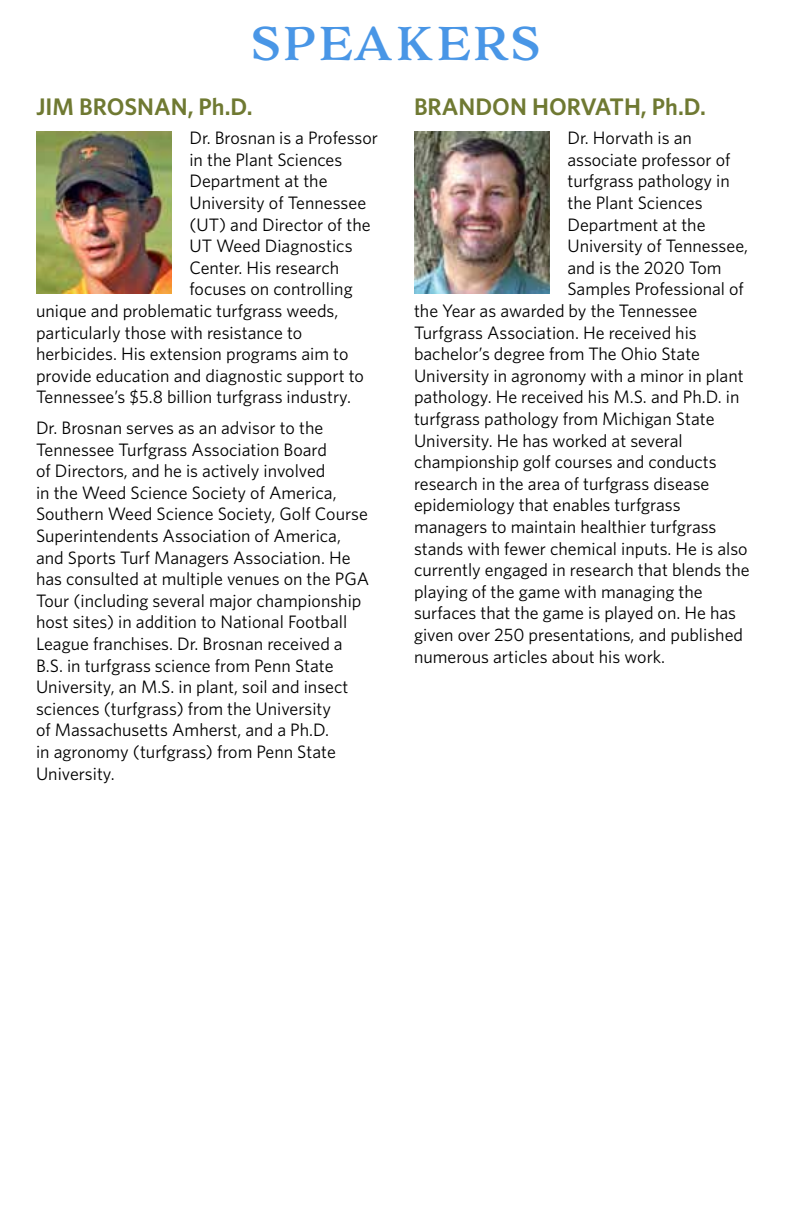
<style>
.page{position:relative;width:792px;height:1224px;background:#fff}
.page>*{position:absolute;margin:0;border:0;box-sizing:border-box;transform-origin:0 0}
.t1{font:44px "Adorn S Serif";color:#4996e6}
.t2{font:600 24px "Whitney";color:#6f7932}
.t3{font:18px/21.6px "Whitney";color:#000}
</style>
<div class="page">
<img style="left:36px;top:131px;width:135px;height:162px">
<img style="left:414px;top:131px;width:135px;height:162px">
<h1 class="t1" style="left:251px;top:16px;width:292px">SPEAKERS</h1>
<h2 class="t2" style="left:36px;top:91px;width:218px">JIM BROSNAN, Ph.D.</h2>
<p class="t3" style="left:189px;top:127px;width:190px">Dr. Brosnan is a Professor</p>
<p class="t3" style="left:189px;top:148px;width:154px">in the Plant Sciences</p>
<p class="t3" style="left:189px;top:170px;width:140px">Department at the</p>
<p class="t3" style="left:189px;top:191px;width:178px">University of Tennessee</p>
<p class="t3" style="left:189px;top:213px;width:183px">(UT) and Director of the</p>
<p class="t3" style="left:189px;top:235px;width:165px">UT Weed Diagnostics</p>
<p class="t3" style="left:189px;top:256px;width:151px">Center. His research</p>
<p class="t3" style="left:189px;top:278px;width:165px">focuses on controlling</p>
<p class="t3" style="left:36px;top:299px;width:304px">unique and problematic turfgrass weeds,</p>
<p class="t3" style="left:36px;top:321px;width:268px">particularly those with resistance to</p>
<p class="t3" style="left:36px;top:343px;width:314px">herbicides. His extension programs aim to</p>
<p class="t3" style="left:36px;top:364px;width:329px">provide education and diagnostic support to</p>
<p class="t3" style="left:36px;top:386px;width:317px">Tennessee’s $5.8 billion turfgrass industry.</p>
<p class="t3" style="left:36px;top:416px;width:335px">Dr. Brosnan serves as an advisor to the Tennessee Turfgrass Association Board<br>of Directors, and he is actively involved<br>in the Weed Science Society of America, Southern Weed Science Society, Golf Course Superintendents Association of America, and Sports Turf Managers Association. He has consulted at multiple venues on the PGA Tour (including several major championship host sites) in addition to National Football League franchises. Dr. Brosnan received a B.S. in turfgrass science from Penn State University, an M.S. in plant, soil and insect sciences (turfgrass) from the University<br>of Massachusetts Amherst, and a Ph.D.<br>in agronomy (turfgrass) from Penn State University.</p>
<h2 class="t2" style="left:414px;top:91px;width:293px">BRANDON HORVATH, Ph.D.</h2>
<p class="t3" style="left:567px;top:127px;width:126px">Dr. Horvath is an</p>
<p class="t3" style="left:567px;top:148px;width:165px">associate professor of</p>
<p class="t3" style="left:567px;top:170px;width:164px">turfgrass pathology in</p>
<p class="t3" style="left:567px;top:191px;width:137px">the Plant Sciences</p>
<p class="t3" style="left:567px;top:213px;width:140px">Department at the</p>
<p class="t3" style="left:567px;top:235px;width:182px">University of Tennessee,</p>
<p class="t3" style="left:567px;top:256px;width:156px">and is the 2020 Tom</p>
<p class="t3" style="left:567px;top:278px;width:178px">Samples Professional of</p>
<p class="t3" style="left:414px;top:299px;width:285px">the Year as awarded by the Tennessee</p>
<p class="t3" style="left:414px;top:321px;width:284px">Turfgrass Association. He received his</p>
<p class="t3" style="left:414px;top:343px;width:288px">bachelor’s degree from The Ohio State</p>
<p class="t3" style="left:414px;top:364px;width:331px">University in agronomy with a minor in plant</p>
<p class="t3" style="left:414px;top:386px;width:327px">pathology. He received his M.S. and Ph.D. in</p>
<p class="t3" style="left:414px;top:407px;width:302px">turfgrass pathology from Michigan State</p>
<p class="t3" style="left:414px;top:429px;width:270px">University. He has worked at several</p>
<p class="t3" style="left:414px;top:451px;width:304px">championship golf courses and conducts</p>
<p class="t3" style="left:414px;top:472px;width:297px">research in the area of turfgrass disease</p>
<p class="t3" style="left:414px;top:494px;width:268px">epidemiology that enables turfgrass</p>
<p class="t3" style="left:414px;top:515px;width:304px">managers to maintain healthier turfgrass</p>
<p class="t3" style="left:414px;top:537px;width:335px">stands with fewer chemical inputs. He is also</p>
<p class="t3" style="left:414px;top:559px;width:337px">currently engaged in research that blends the</p>
<p class="t3" style="left:414px;top:580px;width:290px">playing of the game with managing the</p>
<p class="t3" style="left:414px;top:602px;width:324px">surfaces that the game is played on. He has</p>
<p class="t3" style="left:414px;top:623px;width:331px">given over 250 presentations, and published</p>
<p class="t3" style="left:414px;top:645px;width:253px">numerous articles about his work.</p>
</div>
